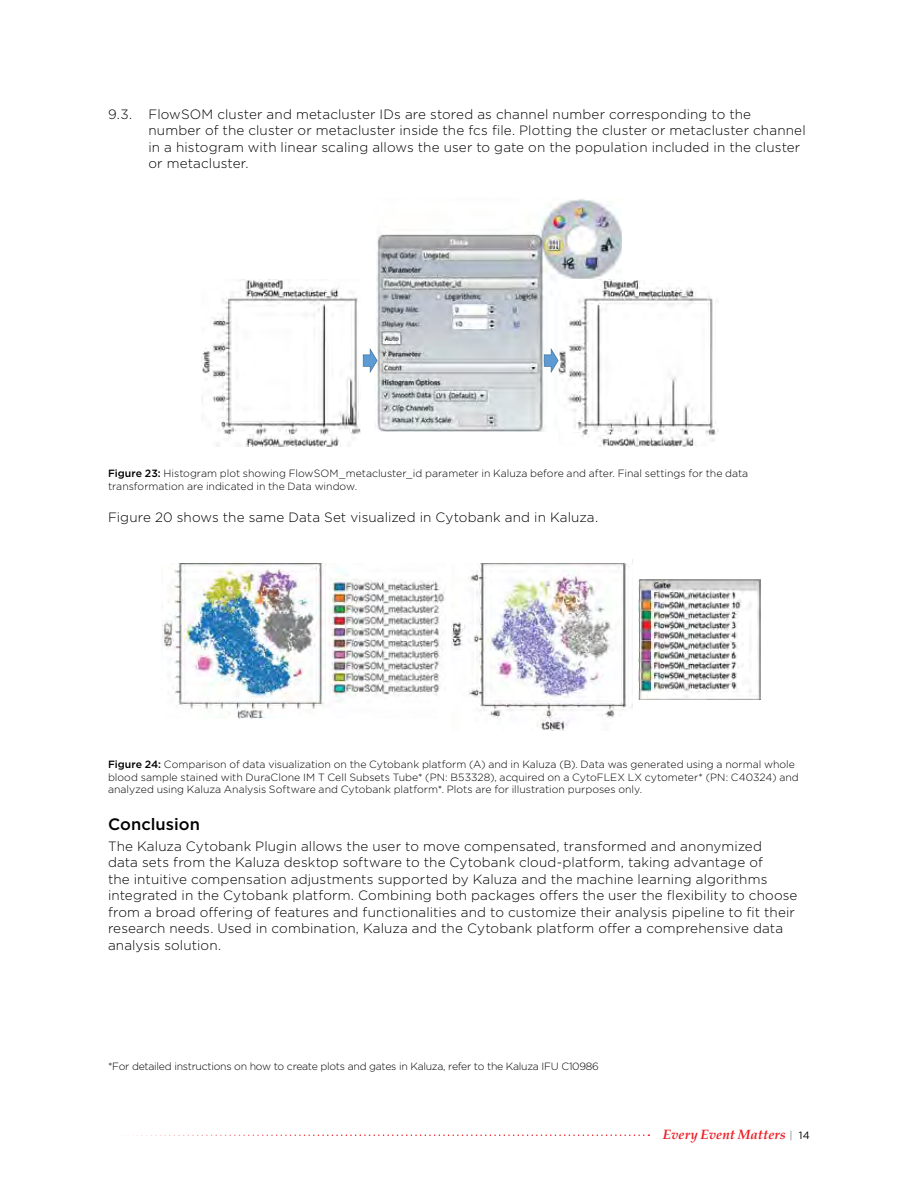
<style>
.page{position:relative;width:918px;height:1188px;background:#fff}
.page>*{position:absolute;margin:0;border:0;box-sizing:border-box;transform-origin:0 0}
.t1{font:500 16.5px "Gotham";letter-spacing:.005em;color:#000}
.t2{font:300 13.5px/16.5px "Gotham";letter-spacing:.01em;color:#000}
.t3{font:italic 700 13.5px "Palatino";color:#ed1d24}
.t4{font:300 10.5px/12.6px "Gotham";color:#000}
.t5{font:300 10.5px "Gotham";letter-spacing:-.025em;color:#000}
.s1{font-weight:500}
.s2{font-family:"Gotham";font-weight:400;font-style:normal;font-size:10.5px;color:#7e868c}
.s3{font-family:"Gotham";font-weight:400;font-style:normal;font-size:10.5px;color:#000}
</style>
<div class="page">
<svg style="left:123px;top:1134px;width:526px;height:2px"></svg>
<img style="left:375px;top:199px;width:247px;height:233px">
<img style="left:202px;top:279px;width:159px;height:167px">
<img style="left:577px;top:280px;width:142px;height:166px">
<img style="left:558px;top:280px;width:64px;height:152px">
<svg style="left:544px;top:348px;width:15px;height:25px"></svg>
<svg style="left:363px;top:348px;width:15px;height:25px"></svg>
<img style="left:161px;top:563px;width:285px;height:155px">
<img style="left:638px;top:579px;width:122px;height:121px">
<img style="left:452px;top:559px;width:181px;height:171px">
<p class="t2" style="left:148px;top:105px;width:659px;text-indent:-40px">9.3. FlowSOM cluster and metacluster IDs are stored as channel number corresponding to the number of the cluster or metacluster inside the fcs file. Plotting the cluster or metacluster channel in a histogram with linear scaling allows the user to gate on the population included in the cluster or metacluster.</p>
<p class="t4" style="left:108px;top:467px;width:642px"><span class="s1">Figure 23:</span> Histogram plot showing FlowSOM_metacluster_id parameter in Kaluza before and after. Final settings for the data transformation are indicated in the Data window.</p>
<p class="t2" style="left:108px;top:508px;width:492px">Figure 20 shows the same Data Set visualized in Cytobank and in Kaluza.</p>
<p class="t4" style="left:108px;top:758px;width:692px"><span class="s1">Figure 24:</span> Comparison of data visualization on the Cytobank platform (A) and in Kaluza (B). Data was generated using a normal whole blood sample stained with DuraClone IM T Cell Subsets Tube* (PN: B53328), acquired on a CytoFLEX LX cytometer* (PN: C40324) and analyzed using Kaluza Analysis Software and Cytobank platform*. Plots are for illustration purposes only.</p>
<p class="t1" style="left:108px;top:813px;width:94px">Conclusion</p>
<p class="t2" style="left:108px;top:837px;width:691px">The Kaluza Cytobank Plugin allows the user to move compensated, transformed and anonymized<br>data sets from the Kaluza desktop software to the Cytobank cloud-platform, taking advantage of<br>the intuitive compensation adjustments supported by Kaluza and the machine learning algorithms integrated in the Cytobank platform. Combining both packages offers the user the flexibility to choose from a broad offering of features and functionalities and to customize their analysis pipeline to fit their research needs. Used in combination, Kaluza and the Cytobank platform offer a comprehensive data analysis solution.</p>
<p class="t5" style="left:108px;top:1060px;width:493px">*For detailed instructions on how to create plots and gates in Kaluza, refer to the Kaluza IFU C10986</p>
<p class="t3" style="left:663px;top:1123px;width:149px">Every Event Matters <span class="s2">|</span> <span class="s3">14</span></p>
</div>
